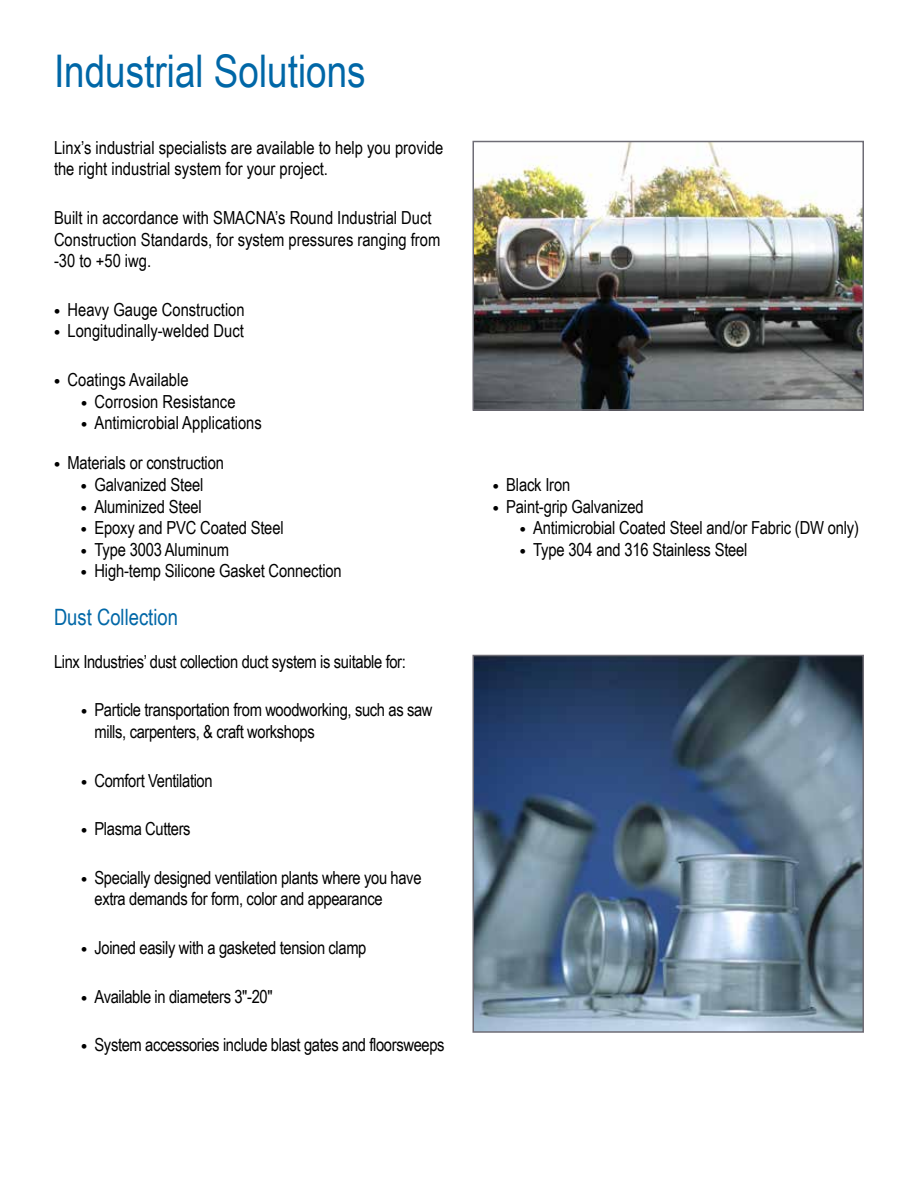
<style>
.page{position:relative;width:918px;height:1188px;background:#fff}
.page>*{position:absolute;margin:0;border:0;box-sizing:border-box;transform-origin:0 0}
.t1{font:45px "Arial Narrow";color:#0067a7}
.t2{font:22.5px "Arial Narrow";color:#0067a7}
.t3{font:18px/21.6px "Arial Narrow";letter-spacing:-.01em;color:#000}
.s1{font-family:"Myriad Pro";font-weight:700}
</style>
<div class="page">
<img style="left:475px;top:144px;width:386px;height:264px">
<div style="left:472px;top:141px;width:392px;height:270px;border:2px solid #6e6c75"></div>
<img style="left:475px;top:658px;width:386px;height:372px">
<div style="left:472px;top:655px;width:392px;height:378px;border:2px solid #6e6c75"></div>
<h1 class="t1" style="left:54px;top:38px;width:313px">Industrial Solutions</h1>
<p class="t3" style="left:54px;top:136px;width:391px">Linx’s industrial specialists are available to help you provide the right industrial system for your project.</p>
<p class="t3" style="left:54px;top:206px;width:388px">Built in accordance with SMACNA’s Round Industrial Duct<br>Construction Standards, for system pressures ranging from -30 to +50 iwg.</p>
<p class="t3" style="left:54px;top:298px;width:192px"><span class="s1">•</span> Heavy Gauge Construction</p>
<p class="t3" style="left:54px;top:320px;width:191px"><span class="s1">•</span> Longitudinally-welded Duct</p>
<p class="t3" style="left:54px;top:368px;width:136px"><span class="s1">•</span> Coatings Available</p>
<p class="t3" style="left:81px;top:390px;width:156px"><span class="s1">•</span> Corrosion Resistance</p>
<p class="t3" style="left:81px;top:411px;width:182px"><span class="s1">•</span> Antimicrobial Applications</p>
<p class="t3" style="left:54px;top:452px;width:171px"><span class="s1">•</span> Materials or construction</p>
<p class="t3" style="left:81px;top:473px;width:124px"><span class="s1">•</span> Galvanized Steel</p>
<p class="t3" style="left:81px;top:495px;width:122px"><span class="s1">•</span> Aluminized Steel</p>
<p class="t3" style="left:81px;top:516px;width:204px"><span class="s1">•</span> Epoxy and PVC Coated Steel</p>
<p class="t3" style="left:81px;top:538px;width:150px"><span class="s1">•</span> Type 3003 Aluminum</p>
<p class="t3" style="left:81px;top:560px;width:262px"><span class="s1">•</span> High-temp Silicone Gasket Connection</p>
<p class="t2" style="left:54px;top:600px;width:126px">Dust Collection</p>
<p class="t3" style="left:54px;top:650px;width:353px">Linx Industries’ dust collection duct system is suitable for:</p>
<p class="t3" style="left:94px;top:699px;width:340px;text-indent:-14px"><span class="s1">•</span> Particle transportation from woodworking, such as saw mills, carpenters, &amp; craft workshops</p>
<p class="t3" style="left:81px;top:769px;width:133px"><span class="s1">•</span> Comfort Ventilation</p>
<p class="t3" style="left:81px;top:817px;width:111px"><span class="s1">•</span> Plasma Cutters</p>
<p class="t3" style="left:94px;top:866px;width:329px;text-indent:-14px"><span class="s1">•</span> Specially designed ventilation plants where you have extra demands for form, color and appearance</p>
<p class="t3" style="left:81px;top:936px;width:287px"><span class="s1">•</span> Joined easily with a gasketed tension clamp</p>
<p class="t3" style="left:81px;top:985px;width:193px"><span class="s1">•</span> Available in diameters 3"-20"</p>
<p class="t3" style="left:81px;top:1033px;width:365px"><span class="s1">•</span> System accessories include blast gates and floorsweeps</p>
<p class="t3" style="left:493px;top:473px;width:79px"><span class="s1">•</span> Black Iron</p>
<p class="t3" style="left:493px;top:495px;width:153px"><span class="s1">•</span> Paint-grip Galvanized</p>
<p class="t3" style="left:520px;top:516px;width:341px"><span class="s1">•</span> Antimicrobial Coated Steel and/or Fabric (DW only)</p>
<p class="t3" style="left:520px;top:538px;width:229px"><span class="s1">•</span> Type 304 and 316 Stainless Steel</p>
</div>
